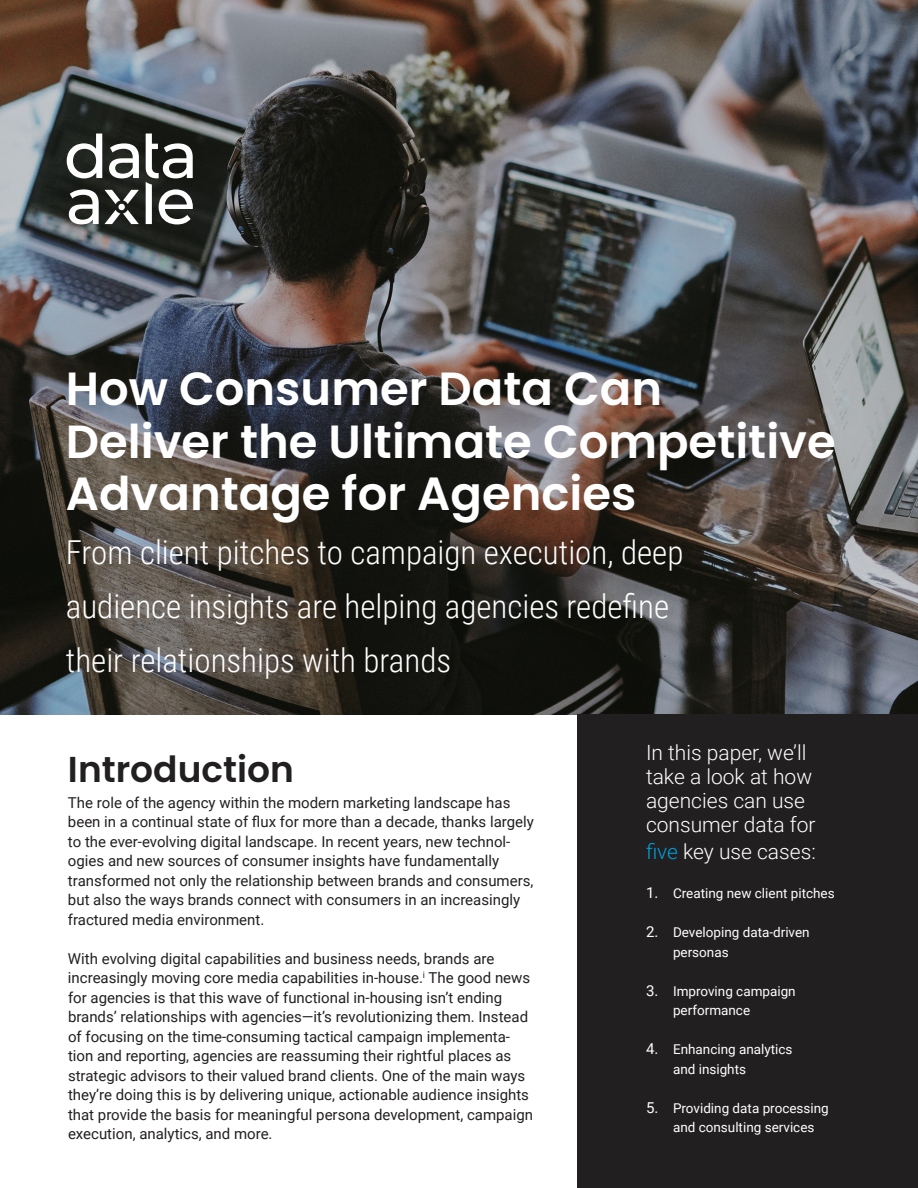
<style>
.page{position:relative;width:918px;height:1188px;background:#fff}
.page>*{position:absolute;margin:0;border:0;box-sizing:border-box;transform-origin:0 0}
.t1{font:600 46.5px/52.5px "Poppins";color:#fff}
.t2{font:600 36px "Poppins";color:#221f20}
.t3{font:300 33px/54px "Roboto Condensed";color:#fff}
.t4{font:300 21px/24px "Roboto";color:#fff}
.t5{font:15px/19.5px "Roboto";color:#221f20}
.t6{font:13.5px/19.5px "Roboto";color:#fff}
.s1{color:#00a0dc}
.s2{font-size:15px}
</style>
<div class="page">
<img style="left:0;top:0;width:918px;height:715px">
<svg style="left:109px;top:143px;width:30px;height:35px"></svg>
<svg style="left:67px;top:134px;width:35px;height:44px"></svg>
<svg style="left:146px;top:134px;width:47px;height:90px"></svg>
<svg style="left:69px;top:189px;width:70px;height:35px"></svg>
<div style="left:578px;top:715px;width:340px;height:473px;background:#221f20"></div>
<h1 class="t1" style="left:66px;top:363px;width:771px">How Consumer Data Can<br>Deliver the Ultimate Competitive<br>Advantage for Agencies</h1>
<h3 class="t3" style="left:66px;top:524px;width:619px">From client pitches to campaign execution, deep audience insights are helping agencies redefine their relationships with brands</h3>
<h2 class="t2" style="left:68px;top:749px;width:227px">Introduction</h2>
<p class="t5" style="left:68px;top:792px;width:467px">The role of the agency within the modern marketing landscape has been in a continual state of flux for more than a decade, thanks largely to the ever-evolving digital landscape. In recent years, new technol&shy;ogies and new sources of consumer insights have fundamentally transformed not only the relationship between brands and consumers, but also the ways brands connect with consumers in an increasingly fractured media environment.</p>
<p class="t5" style="left:68px;top:948px;width:467px">With evolving digital capabilities and business needs, brands are increasingly moving core media capabilities in-house.<sup>i</sup> The good news for agencies is that this wave of functional in-housing isn’t ending brands’ relationships with agencies—it’s revolutionizing them. Instead of focusing on the time-consuming tactical campaign implementa&shy;tion and reporting, agencies are reassuming their rightful places as strategic advisors to their valued brand clients. One of the main ways they’re doing this is by delivering unique, actionable audience insights that provide the basis for meaningful persona development, campaign execution, analytics, and more.</p>
<h3 class="t4" style="left:646px;top:740px;width:171px">In this paper, we’ll take a look at how agencies can use consumer data for</h3>
<h3 class="t4" style="left:646px;top:839px;width:171px"><span class="s1">five</span> key use cases:</h3>
<p class="t6" style="left:646px;top:883px;width:190px"><span class="s2">1.</span> Creating new client pitches</p>
<p class="t6" style="left:673px;top:922px;width:138px;text-indent:-27px"><span class="s2">2.</span> Developing data-driven personas</p>
<p class="t6" style="left:673px;top:981px;width:124px;text-indent:-27px"><span class="s2">3.</span> Improving campaign performance</p>
<p class="t6" style="left:673px;top:1039px;width:121px;text-indent:-27px"><span class="s2">4.</span> Enhancing analytics and insights</p>
<p class="t6" style="left:673px;top:1098px;width:157px;text-indent:-27px"><span class="s2">5.</span> Providing data processing and consulting services</p>
</div>
